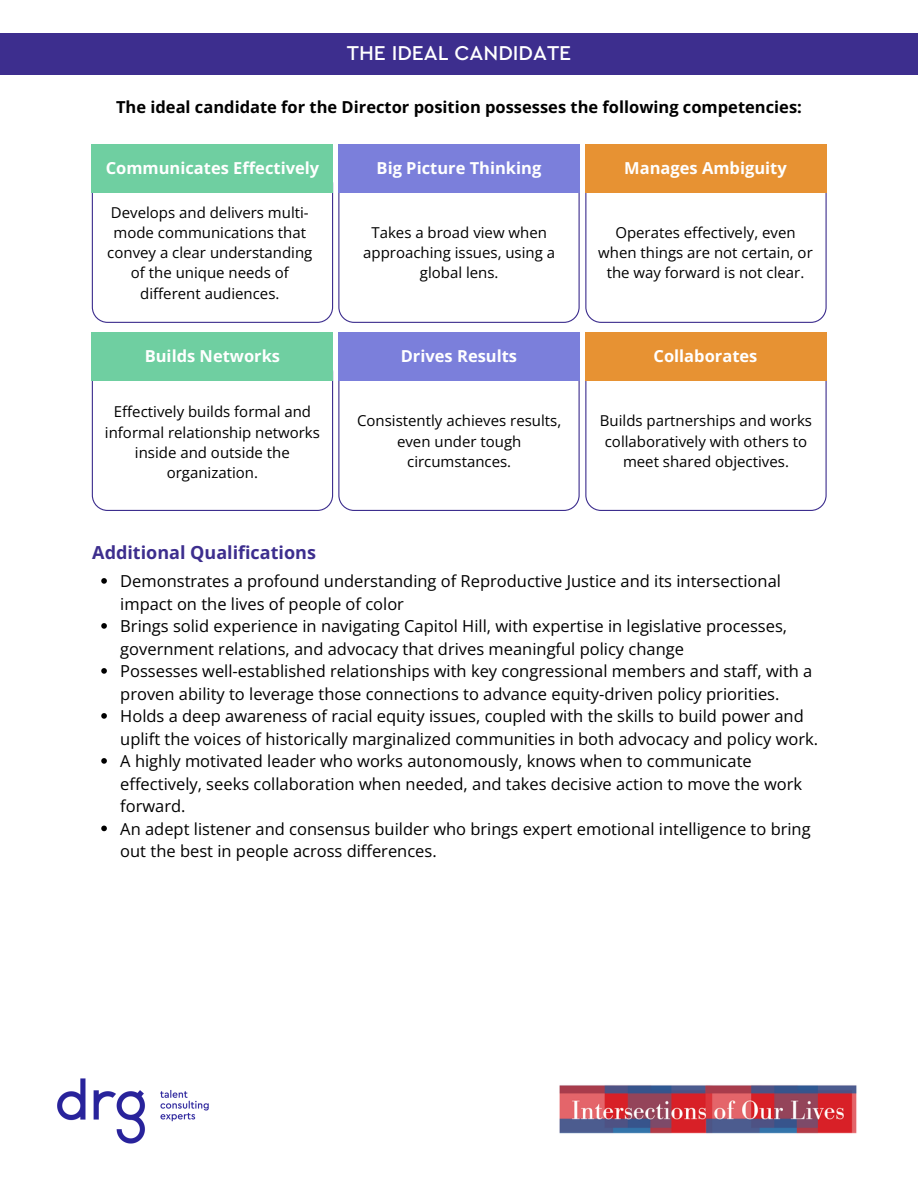
<style>
.page{position:relative;width:918px;height:1188px;background:#fff}
.page>*{position:absolute;margin:0;border:0;box-sizing:border-box;transform-origin:0 0}
.t1{font:500 21px "Cera Pro";color:#fff}
.t2{font:700 18px "Open Sans";color:#3d2e8e}
.t3{font:16.5px/22.5px "Open Sans";color:#000}
.t4{font:700 16.5px "Open Sans";color:#fff}
.t5{font:700 16.5px "Open Sans";color:#000}
.t6{font:15px/20.2px "Open Sans";color:#000;text-align:center}
</style>
<div class="page">
<img style="left:57px;top:1078px;width:152px;height:66px">
<div style="left:0;top:33px;width:918px;height:42px;background:#3d2e8e"></div>
<svg style="left:101px;top:578px;width:6px;height:6px"></svg>
<svg style="left:101px;top:623px;width:6px;height:6px"></svg>
<svg style="left:101px;top:668px;width:6px;height:6px"></svg>
<svg style="left:101px;top:713px;width:6px;height:6px"></svg>
<svg style="left:101px;top:758px;width:6px;height:6px"></svg>
<svg style="left:101px;top:826px;width:6px;height:5px"></svg>
<div style="left:92px;top:332px;width:241px;height:49px;background:#6fcfa1"></div>
<div style="left:338px;top:332px;width:242px;height:49px;background:#7b7fdb"></div>
<svg style="left:92px;top:356px;width:735px;height:155px"></svg>
<div style="left:585px;top:332px;width:241px;height:49px;background:#e79233"></div>
<div style="left:92px;top:144px;width:241px;height:49px;background:#6fcfa1"></div>
<div style="left:338px;top:144px;width:242px;height:49px;background:#7b7fdb"></div>
<svg style="left:92px;top:168px;width:735px;height:155px"></svg>
<div style="left:585px;top:144px;width:241px;height:49px;background:#e79233"></div>
<img style="left:559px;top:1085px;width:298px;height:49px">
<h2 class="t1" style="left:347px;top:43px;width:226px">THE IDEAL CANDIDATE</h2>
<p class="t5" style="left:116px;top:95px;width:687px">The ideal candidate for the Director position possesses the following competencies:</p>
<p class="t4" style="left:106px;top:157px;width:215px">Communicates Effectively</p>
<p class="t4" style="left:377px;top:157px;width:166px">Big Picture Thinking</p>
<p class="t6" style="left:107px;top:202px;width:207px">Develops and delivers multi&shy;mode communications that convey a clear understanding of the unique needs of different audiences.</p>
<p class="t6" style="left:363px;top:222px;width:193px">Takes a broad view when approaching issues, using a global lens.</p>
<p class="t4" style="left:624px;top:157px;width:164px">Manages Ambiguity</p>
<p class="t6" style="left:598px;top:222px;width:216px">Operates effectively, even when things are not certain, or the way forward is not clear.</p>
<p class="t4" style="left:145px;top:345px;width:137px">Builds Networks</p>
<h2 class="t4" style="left:401px;top:345px;width:118px">Drives Results</h2>
<p class="t4" style="left:654px;top:345px;width:105px">Collaborates</p>
<h2 class="t6" style="left:105px;top:401px;width:217px">Effectively builds formal and informal relationship networks inside and outside the organization.</h2>
<p class="t6" style="left:357px;top:410px;width:206px">Consistently achieves results, even under tough circumstances.</p>
<h2 class="t6" style="left:600px;top:410px;width:214px">Builds partnerships and works collaboratively with others to meet shared objectives.</h2>
<h2 class="t2" style="left:92px;top:540px;width:225px">Additional Qualifications</h2>
<p class="t3" style="left:120px;top:569px;width:662px">Demonstrates a profound understanding of Reproductive Justice and its intersectional impact on the lives of people of color</p>
<h2 class="t3" style="left:120px;top:614px;width:668px">Brings solid experience in navigating Capitol Hill, with expertise in legislative processes, government relations, and advocacy that drives meaningful policy change</h2>
<p class="t3" style="left:120px;top:659px;width:694px">Possesses well-established relationships with key congressional members and staff, with a proven ability to leverage those connections to advance equity-driven policy priorities.</p>
<h2 class="t3" style="left:120px;top:704px;width:699px">Holds a deep awareness of racial equity issues, coupled with the skills to build power and uplift the voices of historically marginalized communities in both advocacy and policy work.</h2>
<p class="t3" style="left:120px;top:749px;width:683px">A highly motivated leader who works autonomously, knows when to communicate effectively, seeks collaboration when needed, and takes decisive action to move the work forward.</p>
<h2 class="t3" style="left:120px;top:817px;width:692px">An adept listener and consensus builder who brings expert emotional intelligence to bring out the best in people across differences.</h2>
</div>
